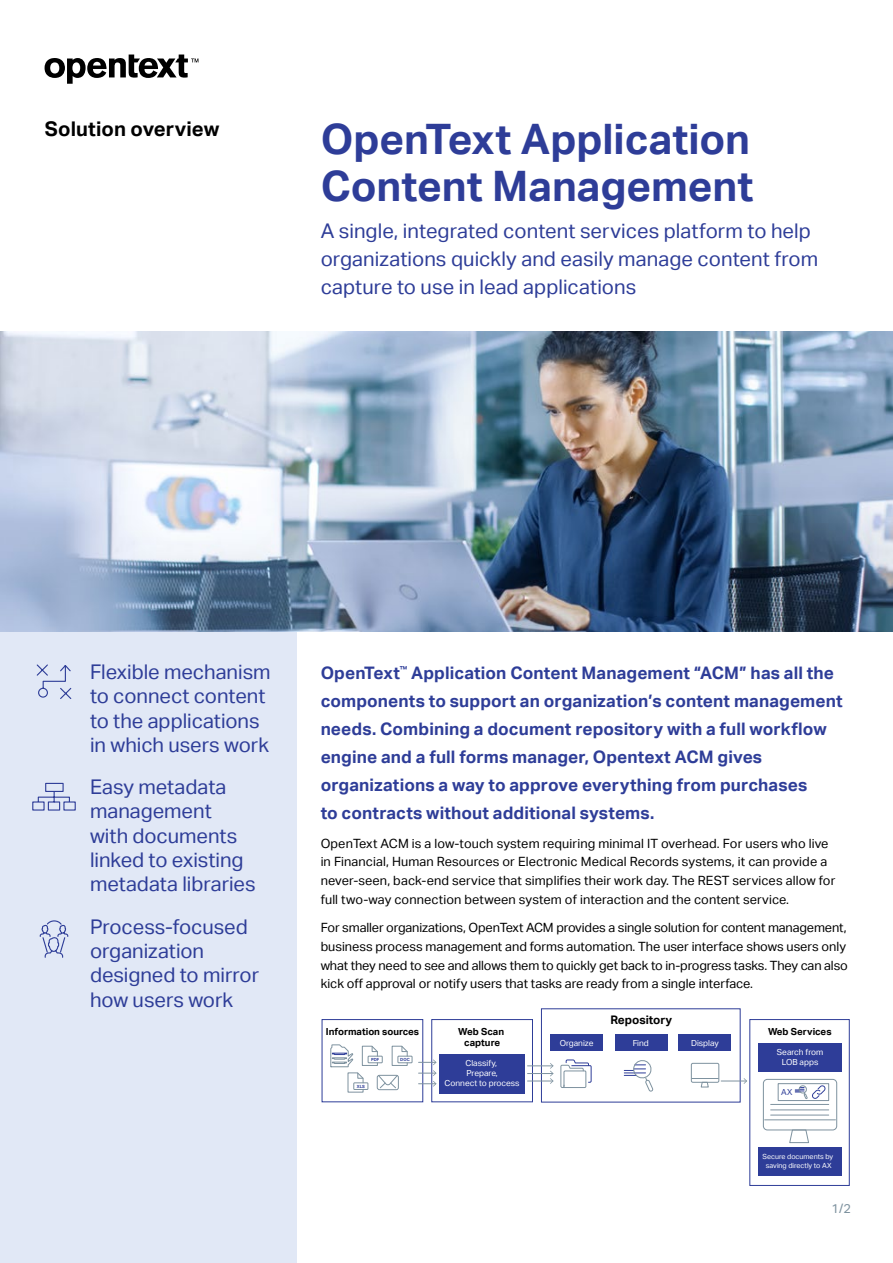
<style>
.page{position:relative;width:893px;height:1263px;background:#fff}
.page>*{position:absolute;margin:0;border:0;box-sizing:border-box;transform-origin:0 0}
.t1{font:700 42px/46.8px "Aktiv Grotesk";color:#2e3d98}
.t2{font:20.25px/24.3px "Aktiv Grotesk";color:#2e3d98}
.t3{font:700 20.25px "Aktiv Grotesk";letter-spacing:.005em;color:#000}
.t4{font:700 17.25px/28px "Aktiv Grotesk";letter-spacing:.005em;color:#2e3d98}
.t5{font:12.75px/18.8px "Aktiv Grotesk";color:#000}
.t6{font:12.75px "Aktiv Grotesk";color:#7e929f}
.t7{font:700 11.85px "Aktiv Grotesk";color:#000}
.t8{font:700 9.75px/11.7px "Aktiv Grotesk";color:#000;text-align:center}
.t9{font:8.4px/10.1px "Aktiv Grotesk";color:#fff;text-align:center}
.t10{font:8.4px "Aktiv Grotesk";color:#2e3d98}
.t11{font:7.05px/8.6px "Aktiv Grotesk";color:#fff;text-align:center}
.t12{font:700 4.2px "Aktiv Grotesk";color:#2e3d98}
</style>
<div class="page">
<svg style="left:45px;top:55px;width:153px;height:29px"></svg>
<div style="left:0;top:630px;width:297px;height:633px;background:#e1e8f6"></div>
<svg style="left:36px;top:664px;width:36px;height:35px"></svg>
<svg style="left:32px;top:782px;width:44px;height:29px"></svg>
<svg style="left:39px;top:920px;width:30px;height:38px"></svg>
<img style="left:0;top:332px;width:893px;height:300px">
<div style="left:615px;top:1034px;width:52px;height:16px;background:#2e3d98"></div>
<div style="left:678px;top:1034px;width:53px;height:16px;background:#2e3d98"></div>
<div style="left:551px;top:1034px;width:52px;height:16px;background:#2e3d98"></div>
<div style="left:431px;top:1019px;width:102px;height:83px;border:1px solid #2e3d98"></div>
<div style="left:749px;top:1019px;width:101px;height:167px;border:1px solid #2e3d98"></div>
<div style="left:759px;top:1043px;width:83px;height:28px;background:#2e3d98"></div>
<div style="left:758px;top:1147px;width:83px;height:29px;background:#2e3d98"></div>
<div style="left:439px;top:1054px;width:86px;height:39px;background:#2e3d98"></div>
<svg style="left:560px;top:1059px;width:32px;height:29px"></svg>
<div style="left:691px;top:1063px;width:28px;height:20px;border:1px solid #7e929f;border-radius:2px"></div>
<div style="left:398px;top:1056px;width:14px;height:7px;border:1px solid #7e929f"></div>
<svg style="left:624px;top:1060px;width:30px;height:32px"></svg>
<svg style="left:330px;top:1044px;width:78px;height:49px"></svg>
<div style="left:322px;top:1019px;width:101px;height:83px;border:1px solid #2e3d98"></div>
<svg style="left:419px;top:1059px;width:18px;height:28px"></svg>
<svg style="left:527px;top:1063px;width:27px;height:21px"></svg>
<div style="left:763px;top:1079px;width:74px;height:51px;border:1px solid #7e929f;border-radius:4px"></div>
<hr style="left:765px;top:1119px;width:70px;height:1px;background:#7e929f">
<svg style="left:789px;top:1129px;width:21px;height:15px"></svg>
<hr style="left:771px;top:1104px;width:58px;height:1px;background:#7e929f">
<hr style="left:771px;top:1109px;width:58px;height:1px;background:#7e929f">
<div style="left:778px;top:1083px;width:51px;height:18px;border:1px solid #7e929f"></div>
<hr style="left:771px;top:1115px;width:58px;height:1px;background:#7e929f">
<svg style="left:692px;top:1078px;width:55px;height:10px"></svg>
<svg style="left:795px;top:1085px;width:30px;height:14px"></svg>
<h2 class="t3" style="left:45px;top:117px;width:176px">Solution overview</h2>
<h1 class="t1" style="left:321px;top:116px;width:434px">OpenText Application<br>Content Management</h1>
<h2 class="t2" style="left:321px;top:217px;width:499px;line-height:28.2px">A single, integrated content services platform to help organizations quickly and easily manage content from capture to use in lead applications</h2>
<h2 class="t2" style="left:90px;top:660px;width:182px">Flexible mechanism to connect content to the applications in which users work</h2>
<h2 class="t2" style="left:90px;top:775px;width:167px">Easy metadata management<br>with documents linked to existing metadata libraries</h2>
<h2 class="t2" style="left:90px;top:914px;width:171px">Process-focused organization designed to mirror how users work</h2>
<p class="t4" style="left:321px;top:659px;width:523px">OpenText<sup>™</sup> Application Content Management “ACM” has all the components to support an organization’s content management needs. Combining a document repository with a full workflow engine and a full forms manager, Opentext ACM gives organizations a way to approve everything from purchases<br>to contracts without additional systems.</p>
<p class="t5" style="left:321px;top:834px;width:516px">OpenText ACM is a low-touch system requiring minimal IT overhead. For users who live in Financial, Human Resources or Electronic Medical Records systems, it can provide a never-seen, back-end service that simplifies their work day. The REST services allow for full two-way connection between system of interaction and the content service.</p>
<p class="t5" style="left:321px;top:918px;width:528px">For smaller organizations, OpenText ACM provides a single solution for content management, business process management and forms automation. The user interface shows users only what they need to see and allows them to quickly get back to in-progress tasks. They can also kick off approval or notify users that tasks are ready from a single interface.</p>
<p class="t8" style="left:458px;top:1025px;width:47px">Web Scan capture</p>
<p class="t8" style="left:768px;top:1026px;width:65px">Web Services</p>
<p class="t7" style="left:610px;top:1013px;width:63px">Repository</p>
<p class="t8" style="left:326px;top:1025px;width:95px">Information sources</p>
<p class="t9" style="left:560px;top:1038px;width:35px">Organize</p>
<p class="t9" style="left:633px;top:1038px;width:18px">Find</p>
<p class="t9" style="left:691px;top:1038px;width:29px">Display</p>
<p class="t9" style="left:777px;top:1047px;width:48px">Search from<br>LOB apps</p>
<p class="t12" style="left:400px;top:1057px;width:11px">DOC</p>
<p class="t12" style="left:371px;top:1057px;width:10px">PDF</p>
<p class="t9" style="left:445px;top:1058px;width:76px">Classify,<br>Prepare,<br>Connect to process</p>
<p class="t12" style="left:357px;top:1084px;width:10px">XLS</p>
<p class="t10" style="left:781px;top:1087px;width:13px">AX</p>
<p class="t11" style="left:763px;top:1153px;width:72px">Secure documents by saving directly to AX</p>
<p class="t6" style="left:832px;top:1201px;width:21px">1/2</p>
</div>
